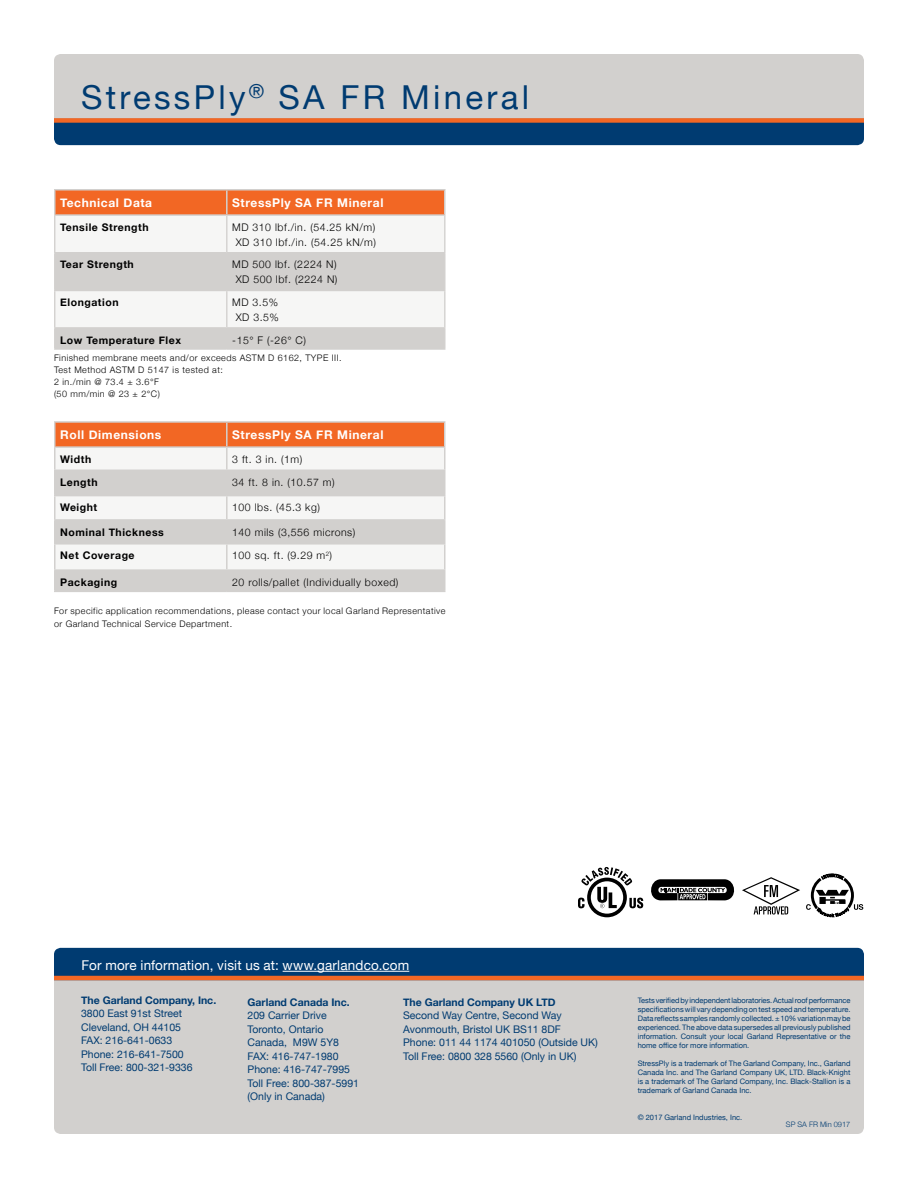
<style>
.page{position:relative;width:918px;height:1188px;background:#fff}
.page>*{position:absolute;margin:0;border:0;box-sizing:border-box;transform-origin:0 0}
.t1{font:33px "Helvetica Neue";letter-spacing:.1em;color:#003b71}
.t2{font:13.5px "Helvetica Neue";letter-spacing:.01em;color:#fff}
.t3{font:700 12px "Helvetica Neue";letter-spacing:.05em;color:#fff}
.t4{font:10.5px/13.5px "Helvetica Neue";color:#003b71}
.t5{font:300 10.5px/15px "Helvetica Neue";letter-spacing:.05em;color:#000;text-align:center}
.t6{font:700 10.5px "Helvetica Neue";letter-spacing:.05em;color:#000}
.t7{font:700 10.5px "Helvetica Neue";color:#003b71}
.t8{font:300 9px/12px "Helvetica Neue";letter-spacing:.05em;color:#000}
.t9{font:300 9px "Helvetica Neue";letter-spacing:.05em;color:#010000}
.t10{font:7.5px/9px "Helvetica Neue";color:#003b71;text-align:justify}
.t11{font:300 7.5px "Helvetica Neue";color:#003b71}
</style>
<div class="page">
<div style="left:54px;top:54px;width:810px;height:64px;background:#d2d0ce"></div>
<div style="left:54px;top:123px;width:810px;height:22px;background:#003b71"></div>
<div style="left:54px;top:118px;width:810px;height:5px;background:#f26724"></div>
<div style="left:54px;top:980px;width:810px;height:154px;background:#d2d0ce"></div>
<div style="left:54px;top:948px;width:810px;height:28px;background:#003b71"></div>
<hr style="left:54px;top:976px;width:810px;height:4px;background:#f26724">
<hr style="left:283px;top:971px;width:126px;height:1px;background:#fff">
<div style="left:55px;top:190px;width:390px;height:24px;background:#f26724"></div>
<hr style="left:54px;top:216px;width:1px;height:36px;background:#d2d0ce">
<hr style="left:226px;top:216px;width:1px;height:36px;background:#d2d0ce">
<hr style="left:444px;top:216px;width:2px;height:36px;background:#d2d0ce">
<hr style="left:54px;top:252px;width:173px;height:1px;background:#d2d0ce">
<hr style="left:227px;top:252px;width:219px;height:1px;background:#d2d0ce">
<svg style="left:54px;top:253px;width:392px;height:95px"></svg>
<hr style="left:54px;top:348px;width:173px;height:2px;background:#d2d0ce">
<hr style="left:227px;top:348px;width:219px;height:2px;background:#d2d0ce">
<hr style="left:54px;top:189px;width:173px;height:1px;background:#d2d0ce">
<hr style="left:54px;top:191px;width:2px;height:23px;background:#d2d0ce">
<hr style="left:227px;top:189px;width:219px;height:1px;background:#d2d0ce">
<hr style="left:226px;top:191px;width:2px;height:23px;background:#d2d0ce">
<hr style="left:444px;top:191px;width:2px;height:23px;background:#d2d0ce">
<hr style="left:54px;top:214px;width:173px;height:2px;background:#d2d0ce">
<hr style="left:227px;top:214px;width:219px;height:2px;background:#d2d0ce">
<div style="left:56px;top:423px;width:388px;height:23px;background:#f26724"></div>
<svg style="left:56px;top:469px;width:388px;height:1px"></svg>
<svg style="left:56px;top:471px;width:388px;height:120px;fill:#d2d0ce"></svg>
<hr style="left:54px;top:448px;width:2px;height:22px;background:#d2d0ce">
<hr style="left:226px;top:448px;width:2px;height:22px;background:#d2d0ce">
<hr style="left:444px;top:448px;width:2px;height:22px;background:#d2d0ce">
<hr style="left:54px;top:470px;width:173px;height:1px;background:#d2d0ce">
<hr style="left:54px;top:471px;width:2px;height:24px;background:#d2d0ce">
<hr style="left:227px;top:470px;width:219px;height:1px;background:#d2d0ce">
<hr style="left:226px;top:471px;width:2px;height:24px;background:#d2d0ce">
<hr style="left:444px;top:471px;width:2px;height:24px;background:#d2d0ce">
<hr style="left:54px;top:495px;width:173px;height:1px;background:#d2d0ce">
<hr style="left:54px;top:496px;width:2px;height:23px;background:#d2d0ce">
<hr style="left:227px;top:495px;width:219px;height:1px;background:#d2d0ce">
<hr style="left:226px;top:496px;width:2px;height:23px;background:#d2d0ce">
<hr style="left:444px;top:496px;width:2px;height:23px;background:#d2d0ce">
<hr style="left:54px;top:519px;width:173px;height:2px;background:#d2d0ce">
<hr style="left:54px;top:521px;width:2px;height:22px;background:#d2d0ce">
<hr style="left:227px;top:519px;width:219px;height:2px;background:#d2d0ce">
<hr style="left:226px;top:521px;width:2px;height:22px;background:#d2d0ce">
<hr style="left:444px;top:521px;width:2px;height:22px;background:#d2d0ce">
<hr style="left:54px;top:543px;width:173px;height:2px;background:#d2d0ce">
<hr style="left:54px;top:545px;width:2px;height:24px;background:#d2d0ce">
<hr style="left:227px;top:543px;width:219px;height:2px;background:#d2d0ce">
<hr style="left:226px;top:545px;width:2px;height:24px;background:#d2d0ce">
<hr style="left:444px;top:545px;width:2px;height:24px;background:#d2d0ce">
<hr style="left:54px;top:569px;width:173px;height:2px;background:#d2d0ce">
<hr style="left:54px;top:571px;width:2px;height:20px;background:#d2d0ce">
<hr style="left:227px;top:569px;width:219px;height:2px;background:#d2d0ce">
<hr style="left:226px;top:571px;width:2px;height:20px;background:#d2d0ce">
<hr style="left:444px;top:571px;width:2px;height:20px;background:#d2d0ce">
<hr style="left:54px;top:591px;width:173px;height:1px;background:#d2d0ce">
<hr style="left:227px;top:591px;width:219px;height:1px;background:#d2d0ce">
<hr style="left:54px;top:421px;width:173px;height:2px;background:#d2d0ce">
<hr style="left:54px;top:423px;width:2px;height:23px;background:#d2d0ce">
<hr style="left:227px;top:421px;width:219px;height:2px;background:#d2d0ce">
<hr style="left:226px;top:423px;width:2px;height:23px;background:#d2d0ce">
<hr style="left:444px;top:423px;width:2px;height:23px;background:#d2d0ce">
<hr style="left:54px;top:446px;width:173px;height:2px;background:#d2d0ce">
<hr style="left:227px;top:446px;width:219px;height:2px;background:#d2d0ce">
<svg style="left:742px;top:877px;width:58px;height:38px"></svg>
<svg style="left:806px;top:874px;width:57px;height:43px"></svg>
<svg style="left:651px;top:879px;width:83px;height:21px;background:#404040"></svg>
<svg style="left:587px;top:878px;width:40px;height:39px"></svg>
<svg style="left:591px;top:881px;width:32px;height:33px"></svg>
<svg style="left:578px;top:867px;width:65px;height:41px"></svg>
<h1 class="t1" style="left:81px;top:73px;width:450px">StressPly<sup>®</sup> SA FR Mineral</h1>
<h3 class="t3" style="left:60px;top:193px;width:94px">Technical Data</h3>
<h3 class="t3" style="left:232px;top:193px;width:153px">StressPly SA FR Mineral</h3>
<h3 class="t6" style="left:60px;top:219px;width:90px">Tensile Strength</h3>
<h3 class="t5" style="left:232px;top:219px;width:145px">MD 310 lbf./in. (54.25 kN/m)<br>XD 310 lbf./in. (54.25 kN/m)</h3>
<h3 class="t6" style="left:60px;top:256px;width:75px">Tear Strength</h3>
<h3 class="t5" style="left:232px;top:256px;width:107px">MD 500 lbf. (2224 N)<br>XD 500 lbf. (2224 N)</h3>
<h3 class="t6" style="left:60px;top:294px;width:60px">Elongation</h3>
<h3 class="t5" style="left:232px;top:294px;width:48px">MD 3.5%<br>XD 3.5%</h3>
<h3 class="t6" style="left:60px;top:332px;width:122px">Low Temperature Flex</h3>
<h3 class="t5" style="left:232px;top:332px;width:75px">-15° F (-26° C)</h3>
<p class="t9" style="left:54px;top:350px;width:289px">Finished membrane meets and/or exceeds ASTM D 6162, TYPE III.</p>
<p class="t8" style="left:54px;top:363px;width:171px">Test Method ASTM D 5147 is tested at:<br>2 in./min @ 73.4 ± 3.6°F<br>(50 mm/min @ 23 ± 2°C)</p>
<h3 class="t3" style="left:60px;top:425px;width:103px">Roll Dimensions</h3>
<h3 class="t3" style="left:232px;top:425px;width:153px">StressPly SA FR Mineral</h3>
<h3 class="t6" style="left:60px;top:451px;width:33px">Width</h3>
<h3 class="t5" style="left:232px;top:451px;width:72px">3 ft. 3 in. (1m)</h3>
<h3 class="t6" style="left:60px;top:474px;width:39px">Length</h3>
<h3 class="t5" style="left:232px;top:474px;width:104px">34 ft. 8 in. (10.57 m)</h3>
<h3 class="t6" style="left:60px;top:499px;width:39px">Weight</h3>
<h3 class="t5" style="left:232px;top:499px;width:89px">100 lbs. (45.3 kg)</h3>
<h3 class="t6" style="left:60px;top:524px;width:105px">Nominal Thickness</h3>
<h3 class="t5" style="left:232px;top:524px;width:125px">140 mils (3,556 microns)</h3>
<h3 class="t6" style="left:60px;top:548px;width:76px">Net Coverage</h3>
<h3 class="t5" style="left:232px;top:547px;width:101px">100 sq. ft. (9.29 m<sup>2</sup>)</h3>
<h3 class="t6" style="left:60px;top:574px;width:59px">Packaging</h3>
<h3 class="t5" style="left:232px;top:574px;width:168px">20 rolls/pallet (Individually boxed)</h3>
<p class="t8" style="left:54px;top:603px;width:393px;line-height:13.5px">For specific application recommendations, please contact your local Garland Representative or Garland Technical Service Department.</p>
<h2 class="t2" style="left:81px;top:955px;width:329px">For more information, visit us at: www.garlandco.com</h2>
<h3 class="t7" style="left:81px;top:992px;width:137px">The Garland Company, Inc.</h3>
<h3 class="t4" style="left:81px;top:1007px;width:113px">3800 East 91st Street<br>Cleveland, OH 44105<br>FAX: 216-641-0633<br>Phone: 216-641-7500<br>Toll Free: 800-321-9336</h3>
<h3 class="t7" style="left:248px;top:994px;width:104px">Garland Canada Inc.</h3>
<h3 class="t4" style="left:248px;top:1009px;width:113px">209 Carrier Drive<br>Toronto, Ontario<br>Canada, M9W 5Y8<br>FAX: 416-747-1980<br>Phone: 416-747-7995<br>Toll Free: 800-387-5991 (Only in Canada)</h3>
<h3 class="t7" style="left:403px;top:994px;width:154px">The Garland Company UK LTD</h3>
<h3 class="t4" style="left:403px;top:1009px;width:196px">Second Way Centre, Second Way Avonmouth, Bristol UK BS11 8DF<br>Phone: 011 44 1174 401050 (Outside UK)<br>Toll Free: 0800 328 5560 (Only in UK)</h3>
<p class="t10" style="left:638px;top:996px;width:214px">Tests verified by independent laboratories. Actual roof performance specifications will vary depending on test speed and temperature.<br>Data reflects samples randomly collected. ± 10% variation may be experienced. The above data supersedes all previously published information. Consult your local Garland Representative or the home office for more information.</p>
<p class="t10" style="left:638px;top:1059px;width:214px">StressPly is a trademark of The Garland Company, Inc., Garland Canada Inc. and The Garland Company UK, LTD. Black-Knight is a trademark of The Garland Company, Inc. Black-Stallion is a trademark of Garland Canada Inc.</p>
<p class="t10" style="left:638px;top:1113px;width:106px">© 2017 Garland Industries, Inc.</p>
<p class="t11" style="left:786px;top:1119px;width:66px">SP SA FR Min 0917</p>
</div>
